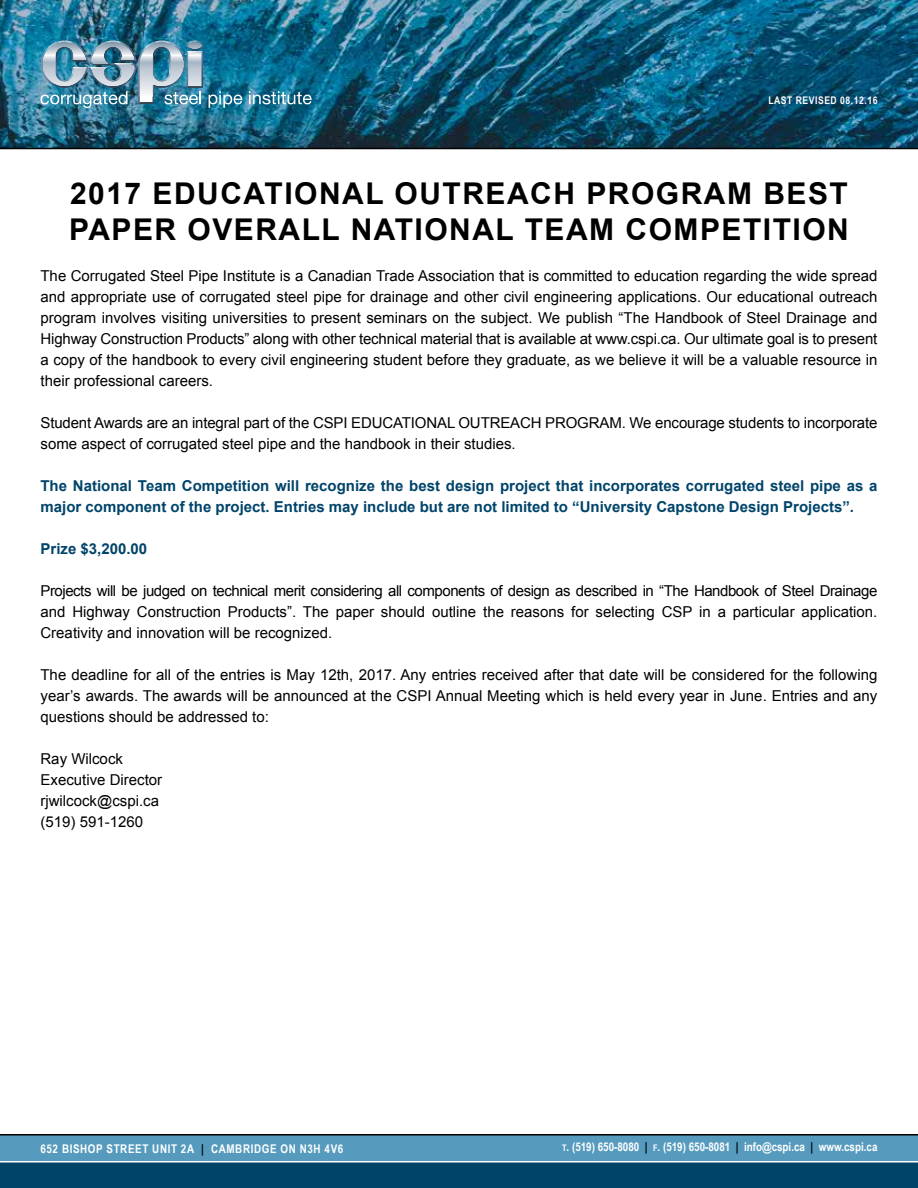
<style>
.page{position:relative;width:918px;height:1188px;background:#fff}
.page>*{position:absolute;margin:0;border:0;box-sizing:border-box;transform-origin:0 0}
.t1{font:700 30px/36px "Arial";letter-spacing:.05em;color:#000}
.t2{font:15px/21px "Arial";color:#000;text-align:justify}
.t3{font:700 15px/21px "Arial";color:#00446a}
.t4{font:700 12px "Arial Narrow";color:#fff}
.t5{font:700 12px "Arial Narrow";letter-spacing:.05em;color:#fff}
.t6{font:700 10.5px "Arial Narrow";letter-spacing:.05em;color:#fff}
.s1{color:#000}
.s2{font-size:9px}
</style>
<div class="page">
<div style="left:0;top:1134px;width:918px;height:27px;background:#569bbe"></div>
<img style="left:0;top:0;width:918px;height:148px">
<div style="left:0;top:1161px;width:918px;height:27px;background:#00446a"></div>
<hr style="left:0;top:1134px;width:918px;height:2px;background:#000">
<hr style="left:0;top:148px;width:918px;height:1px;background:#000">
<img style="left:41px;top:40px;width:162px;height:68px">
<svg style="left:209px;top:91px;width:33px;height:17px"></svg>
<svg style="left:249px;top:91px;width:63px;height:13px"></svg>
<hr style="left:0;top:1161px;width:918px;height:1px;background:#fff">
<p class="t6" style="left:768px;top:93px;width:111px">LAST REVISED 08.12.16</p>
<h1 class="t1" style="left:69px;top:177px;width:781px">2017 EDUCATIONAL OUTREACH PROGRAM BEST<br>PAPER OVERALL NATIONAL TEAM COMPETITION</h1>
<p class="t2" style="left:40px;top:265px;width:839px">The Corrugated Steel Pipe Institute is a Canadian Trade Association that is committed to education regarding the wide spread and appropriate use of corrugated steel pipe for drainage and other civil engineering applications. Our educational outreach program involves visiting universities to present seminars on the subject. We publish “The Handbook of Steel Drainage and Highway Construction Products” along with other technical material that is available at www.cspi.ca. Our ultimate goal is to present a copy of the handbook to every civil engineering student before they graduate, as we believe it will be a valuable resource in their professional careers.</p>
<p class="t2" style="left:40px;top:412px;width:838px">Student Awards are an integral part of the CSPI EDUCATIONAL OUTREACH PROGRAM. We encourage students to incorporate some aspect of corrugated steel pipe and the handbook in their studies.</p>
<p class="t3" style="left:40px;top:476px;width:839px">The National Team Competition will recognize the best design project that incorporates corrugated steel pipe as a major component of the project. Entries may include but are not limited to “University Capstone Design Projects”.</p>
<p class="t3" style="left:40px;top:539px;width:108px">Prize $3,200.00</p>
<p class="t2" style="left:40px;top:580px;width:838px">Projects will be judged on technical merit considering all components of design as described in “The Handbook of Steel Drainage and Highway Construction Products”. The paper should outline the reasons for selecting CSP in a particular application.<br>Creativity and innovation will be recognized.</p>
<p class="t2" style="left:40px;top:664px;width:838px">The deadline for all of the entries is May 12th, 2017. Any entries received after that date will be considered for the following year’s awards. The awards will be announced at the CSPI Annual Meeting which is held every year in June. Entries and any questions should be addressed to:</p>
<p class="t2" style="left:40px;top:748px;width:123px;text-align:left">Ray Wilcock<br>Executive Director rjwilcock@cspi.ca (519) 591-1260</p>
<p class="t5" style="left:40px;top:1139px;width:304px">652 BISHOP STREET UNIT 2A <span class="s1">|</span> CAMBRIDGE ON N3H 4V6</p>
<p class="t4" style="left:562px;top:1138px;width:317px"><span class="s2">T</span>. (519) 650-8080 <span class="s1">|</span> <span class="s2">F</span>. (519) 650-8081 <span class="s1">|</span> info@cspi.ca <span class="s1">|</span> www.cspi.ca</p>
</div>
